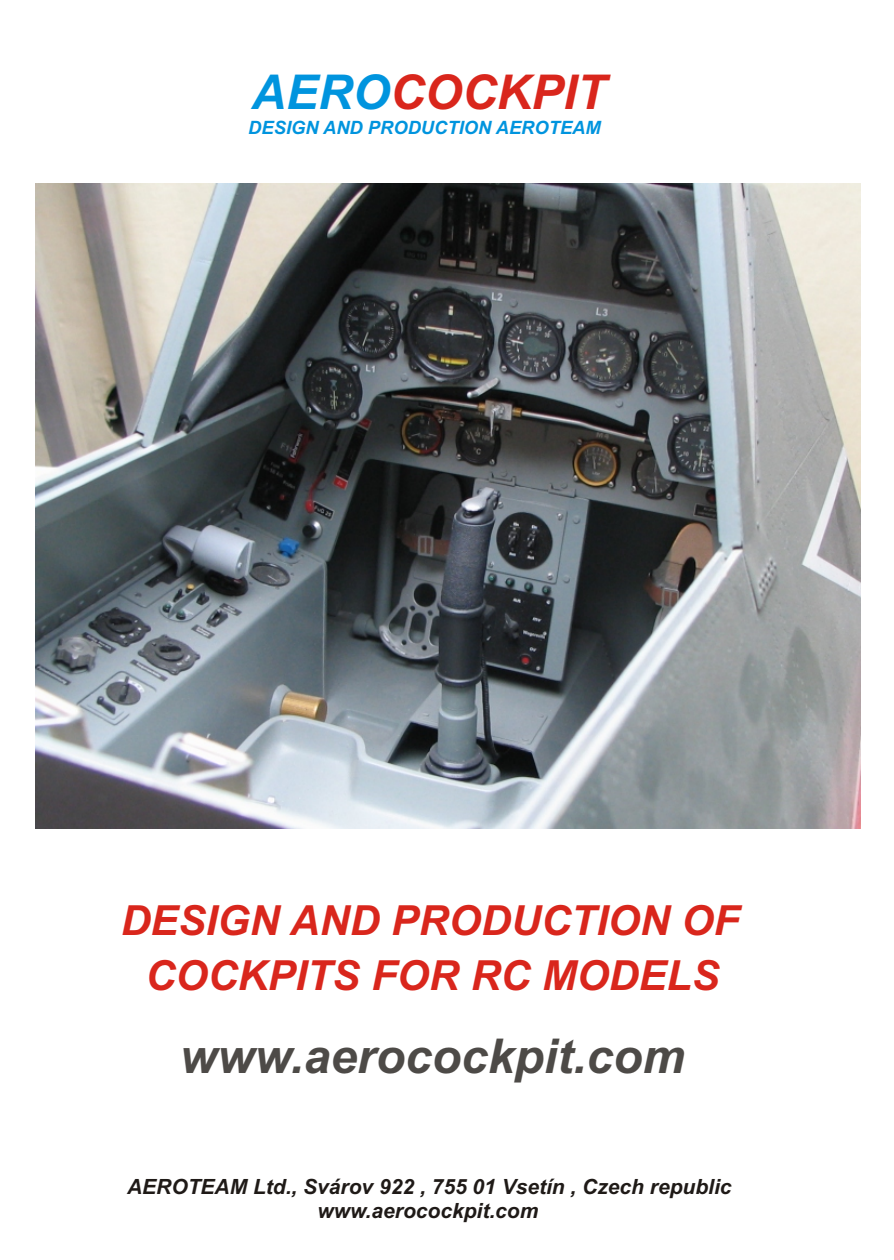
<style>
.page{position:relative;width:894px;height:1260px;background:#fff}
.page>*{position:absolute;margin:0;border:0;box-sizing:border-box;transform-origin:0 0}
.t1{font:italic 700 48px "Arial";color:#4d4a47}
.t2{font:italic 700 48px "Arial";color:#d9261c}
.t3{font:italic 700 41.4px/54.9px "Arial";color:#d9261c;text-align:center}
.t4{font:italic 700 21px/24.3px "Arial";color:#1f1a17;text-align:center}
.t5{font:italic 700 18.3px "Arial";color:#0094de}
.s1{color:#0094de}
</style>
<div class="page">
<img style="left:36px;top:183px;width:825px;height:646px">
<h1 class="t2" style="left:252px;top:74px;width:356px"><span class="s1">AERO</span>COCKPIT</h1>
<p class="t5" style="left:248px;top:121px;width:354px">DESIGN AND PRODUCTION AEROTEAM</p>
<h2 class="t3" style="left:121px;top:897px;width:620px">DESIGN AND PRODUCTION OF<br>COCKPITS FOR RC MODELS</h2>
<h1 class="t1" style="left:180px;top:1038px;width:507px">www.aerocockpit.com</h1>
<p class="t4" style="left:127px;top:1176px;width:606px">AEROTEAM Ltd., Svárov 922 , 755 01 Vsetín , Czech republic www.aerocockpit.com</p>
</div>
